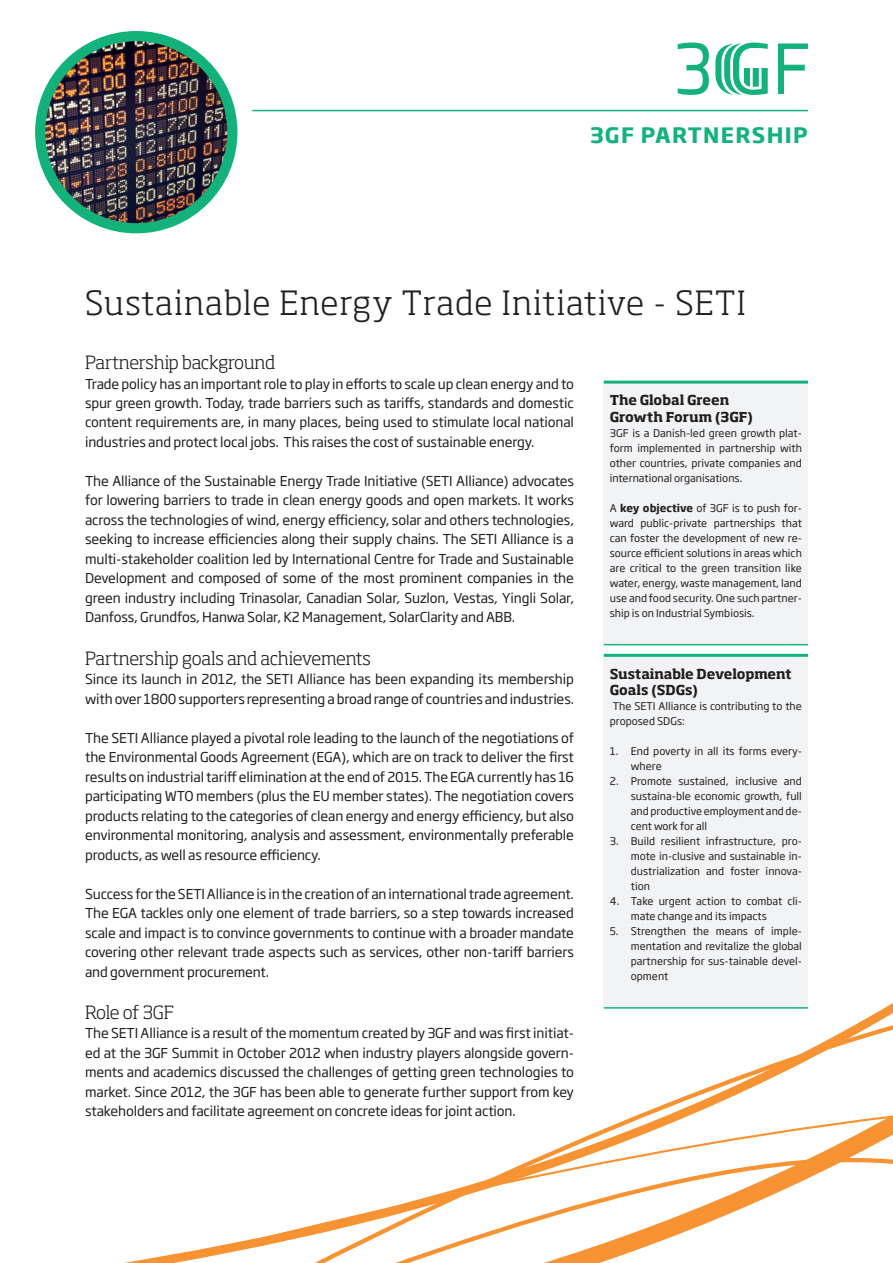
<style>
.page{position:relative;width:893px;height:1263px;background:#fff}
.page>*{position:absolute;margin:0;border:0;box-sizing:border-box;transform-origin:0 0}
.t1{font:300 33px "Soho Pro";letter-spacing:.03em;color:#231f20}
.t2{font:700 21px "Soho Gothic Std";letter-spacing:.065em;color:#13b27b}
.t3{font:300 18px "Soho Pro";letter-spacing:-.015em;color:#231f20}
.t4{font:13.5px/19.5px "Soho Gothic Std";letter-spacing:-.01em;color:#231f20;text-align:justify}
.t5{font:700 13.5px/16.5px "Soho Pro";letter-spacing:-.005em;color:#231f20}
.t6{font:10.5px/15px "Soho Gothic Std";color:#231f20;text-align:justify}
.s1{font-weight:700}
</style>
<div class="page">
<svg style="left:606px;top:1011px;width:287px;height:117px"></svg>
<svg style="left:123px;top:1128px;width:770px;height:135px"></svg>
<svg style="left:678px;top:43px;width:31px;height:52px"></svg>
<svg style="left:778px;top:44px;width:30px;height:50px"></svg>
<svg style="left:715px;top:43px;width:53px;height:52px"></svg>
<div style="left:604px;top:382px;width:204px;height:263px;background:#f2f3f4"></div>
<hr style="left:604px;top:381px;width:204px;height:3px;background:#13b27b">
<hr style="left:604px;top:644px;width:204px;height:1px;background:#13b27b">
<div style="left:604px;top:655px;width:204px;height:353px;background:#f2f3f4"></div>
<hr style="left:604px;top:654px;width:204px;height:3px;background:#13b27b">
<hr style="left:604px;top:1007px;width:204px;height:2px;background:#13b27b">
<hr style="left:252px;top:110px;width:556px;height:1px;background:#13b27b">
<img style="left:40px;top:36px;width:192px;height:192px;border-radius:96px">
<div style="left:35px;top:31px;width:202px;height:202px;border:10px solid #13b27b;border-radius:50%"></div>
<h2 class="t2" style="left:590px;top:121px;width:219px">3GF PARTNERSHIP</h2>
<h1 class="t1" style="left:85px;top:277px;width:662px">Sustainable Energy Trade Initiative - SETI</h1>
<h3 class="t3" style="left:85px;top:348px;width:192px">Partnership background</h3>
<p class="t4" style="left:85px;top:374px;width:490px">Trade policy has an important role to play in efforts to scale up clean energy and to spur green growth. Today, trade barriers such as tariffs, standards and domestic content requirements are, in many places, being used to stimulate local national industries and protect local jobs. This raises the cost of sustainable energy.</p>
<p class="t4" style="left:85px;top:471px;width:491px">The Alliance of the Sustainable Energy Trade Initiative (SETI Alliance) advocates for lowering barriers to trade in clean energy goods and open markets. It works across the technologies of wind, energy efficiency, solar and others technologies, seeking to increase efficiencies along their supply chains. The SETI Alliance is a multi-stakeholder coalition led by International Centre for Trade and Sustainable Development and composed of some of the most prominent companies in the green industry including Trinasolar, Canadian Solar, Suzlon, Vestas, Yingli Solar, Danfoss, Grundfos, Hanwa Solar, K2 Management, SolarClarity and ABB.</p>
<h3 class="t3" style="left:85px;top:644px;width:287px">Partnership goals and achievements</h3>
<p class="t4" style="left:85px;top:669px;width:491px">Since its launch in 2012, the SETI Alliance has been expanding its membership with over 1800 supporters representing a broad range of countries and industries.</p>
<p class="t4" style="left:85px;top:728px;width:491px">The SETI Alliance played a pivotal role leading to the launch of the negotiations of the Environmental Goods Agreement (EGA), which are on track to deliver the first results on industrial tariff elimination at the end of 2015. The EGA currently has 16 participating WTO members (plus the EU member states). The negotiation covers products relating to the categories of clean energy and energy efficiency, but also environmental monitoring, analysis and assessment, environmentally preferable products, as well as resource efficiency.</p>
<p class="t4" style="left:85px;top:884px;width:491px">Success for the SETI Alliance is in the creation of an international trade agreement.<br>The EGA tackles only one element of trade barriers, so a step towards increased scale and impact is to convince governments to continue with a broader mandate covering other relevant trade aspects such as services, other non-tariff barriers and government procurement.</p>
<h3 class="t3" style="left:85px;top:998px;width:90px">Role of 3GF</h3>
<p class="t4" style="left:85px;top:1023px;width:490px">The SETI Alliance is a result of the momentum created by 3GF and was first initiat&shy;ed at the 3GF Summit in October 2012 when industry players alongside govern&shy;ments and academics discussed the challenges of getting green technologies to market. Since 2012, the 3GF has been able to generate further support from key stakeholders and facilitate agreement on concrete ideas for joint action.</p>
<p class="t5" style="left:610px;top:391px;width:144px">The Global Green<br>Growth Forum (3GF)</p>
<p class="t6" style="left:610px;top:426px;width:194px">3GF is a Danish-led green growth plat&shy;form implemented in partnership with other countries, private companies and international organisations.</p>
<p class="t6" style="left:610px;top:501px;width:194px">A <span class="s1">key objective</span> of 3GF is to push for&shy;ward public-private partnerships that can foster the development of new re&shy;source efficient solutions in areas which are critical to the green transition like water, energy, waste management, land use and food security. One such partner&shy;ship is on Industrial Symbiosis.</p>
<p class="t5" style="left:610px;top:664px;width:183px">Sustainable Development<br>Goals (SDGs)</p>
<p class="t6" style="left:610px;top:699px;width:194px">The SETI Alliance is contributing to the proposed SDGs:</p>
<p class="t6" style="left:631px;top:744px;width:173px;text-indent:-21px">1. End poverty in all its forms every&shy;where</p>
<p class="t6" style="left:631px;top:774px;width:173px;text-indent:-21px">2. Promote sustained, inclusive and sustaina-ble economic growth, full and productive employment and de&shy;cent work for all</p>
<p class="t6" style="left:631px;top:834px;width:173px;text-indent:-21px">3. Build resilient infrastructure, pro&shy;mote in-clusive and sustainable in&shy;dustrialization and foster innova&shy;tion</p>
<p class="t6" style="left:631px;top:894px;width:173px;text-indent:-21px">4. Take urgent action to combat cli&shy;mate change and its impacts</p>
<p class="t6" style="left:631px;top:924px;width:173px;text-indent:-21px">5. Strengthen the means of imple&shy;mentation and revitalize the global partnership for sus-tainable devel&shy;opment</p>
</div>
